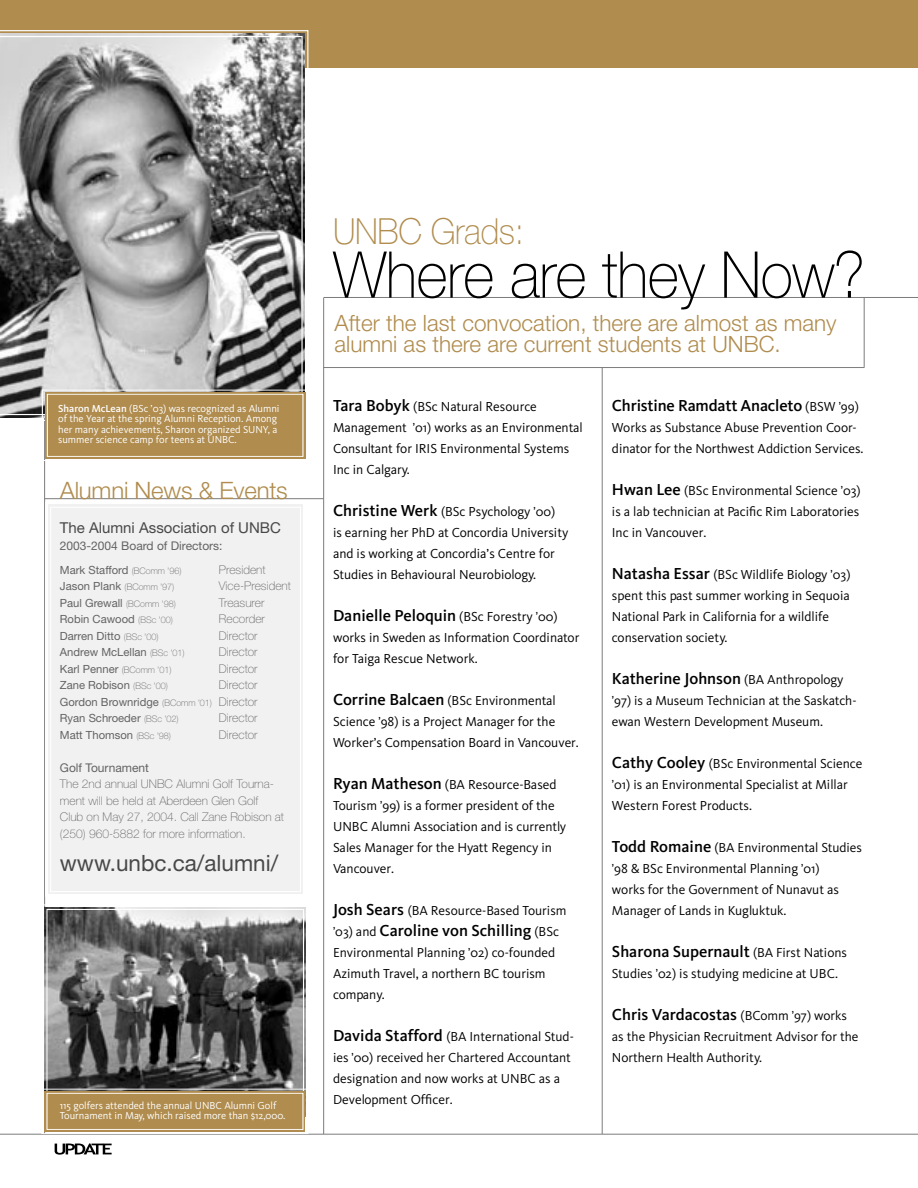
<style>
.page{position:relative;width:918px;height:1188px;background:#fff}
.page>*{position:absolute;margin:0;border:0;box-sizing:border-box;transform-origin:0 0}
.t1{font:100 64.5px "Helvetica Neue LT";letter-spacing:-.01em;color:#000;scale:.93 1}
.t2{font:100 36px "Helvetica Neue LT";letter-spacing:-.01em;color:#b08c4e;scale:.93 1}
.t3{font:300 24px "Helvetica Neue LT";letter-spacing:-.01em;color:#b08c4e}
.t4{font:300 22.5px/21px "Helvetica Neue LT";color:#b08c4e}
.t5{font:22.5px "Helvetica Neue LT";color:#484848}
.t6{font:500 16.5px "Kievit";color:#000}
.t7{font:15px "Helvetica Neue LT";color:#484848}
.t8{font:13.5px/21px "Kievit";color:#000}
.t9{font:13.5px/21px "Kievit";color:#000;scale:.83 1}
.t10{font:100 12px/16.5px "Helvetica Neue LT";color:#636363}
.t11{font:12px "Helvetica Neue LT";color:#636363}
.t12{font:11.25px/16.5px "Helvetica Neue LT";color:#636363}
.t13{font:10.5px/10.5px "Kievit";color:#fff}
.s1{font-weight:500}
.s2{font-weight:100;font-size:9px}
.s3{font-weight:100;font-size:12px}
.s4{font-weight:500;font-size:16.5px}
.s5{font-weight:400;font-size:13.5px}
</style>
<div class="page">
<div style="left:0;top:0;width:918px;height:68px;background:#b08c4e"></div>
<hr style="left:44px;top:162px;width:1px;height:972px;background:#7c7c7c">
<hr style="left:323px;top:162px;width:1px;height:972px;background:#7c7c7c">
<hr style="left:602px;top:162px;width:1px;height:972px;background:#7c7c7c">
<hr style="left:0;top:1134px;width:918px;height:1px;background:#7c7c7c">
<svg style="left:55px;top:1143px;width:57px;height:12px"></svg>
<div style="left:134px;top:151px;width:766px;height:147px;background:#fff"></div>
<div style="left:45px;top:501px;width:258px;height:397px;background:#f1f1f1"></div>
<div style="left:50px;top:507px;width:251px;height:385px;border:1px solid #fff"></div>
<svg style="left:0;top:30px;width:309px;height:388px"></svg>
<svg style="left:0;top:36px;width:303px;height:379px;background:#999"></svg>
<svg style="left:41px;top:389px;width:268px;height:72px;background:#b4935b"></svg>
<div style="left:47px;top:394px;width:256px;height:63px;border:1px solid #fff"></div>
<hr style="left:45px;top:498px;width:279px;height:1px;background:#7c7c7c">
<svg style="left:44px;top:904px;width:262px;height:184px;background:#666"></svg>
<div style="left:47px;top:909px;width:257px;height:207px;border:1px solid #fff"></div>
<svg style="left:41px;top:1088px;width:268px;height:46px;background:#b2945f"></svg>
<div style="left:47px;top:1093px;width:256px;height:37px;border:1px solid #fff"></div>
<div style="left:595px;top:298px;width:33px;height:69px;background:#fff"></div>
<hr style="left:323px;top:297px;width:595px;height:1px;background:#7c7c7c">
<hr style="left:323px;top:367px;width:541px;height:1px;background:#7c7c7c">
<hr style="left:864px;top:297px;width:1px;height:71px;background:#7c7c7c">
<p class="t13" style="left:58px;top:403px;width:223px"><span class="s1">Sharon McLean</span> (BSc ’03) was recognized as Alumni of the Year at the spring Alumni Reception. Among her many achievements, Sharon organized SUNY, a summer science camp for teens at UNBC.</p>
<h3 class="t3" style="left:60px;top:476px;width:229px">Alumni News &amp; Events</h3>
<p class="t7" style="left:60px;top:519px;width:223px">The Alumni Association of UNBC</p>
<p class="t11" style="left:60px;top:539px;width:164px">2003-2004 Board of Directors:</p>
<p class="t12" style="left:60px;top:562px;width:123px">Mark Stafford <span class="s2">(BComm ’96)</span></p>
<p class="t10" style="left:219px;top:561px;width:48px">President</p>
<p class="t12" style="left:60px;top:578px;width:116px">Jason Plank <span class="s2">(BComm ’97)</span></p>
<p class="t10" style="left:219px;top:578px;width:74px">Vice-President</p>
<p class="t12" style="left:60px;top:595px;width:118px">Paul Grewall <span class="s2">(BComm ’98)</span></p>
<p class="t10" style="left:219px;top:594px;width:47px">Treasurer</p>
<p class="t12" style="left:60px;top:611px;width:115px">Robin Cawood <span class="s2">(BSc ’00)</span></p>
<p class="t10" style="left:219px;top:611px;width:48px">Recorder</p>
<p class="t12" style="left:60px;top:628px;width:100px">Darren Ditto <span class="s2">(BSc ’00)</span></p>
<p class="t10" style="left:219px;top:627px;width:40px">Director</p>
<p class="t12" style="left:60px;top:644px;width:126px">Andrew McLellan <span class="s2">(BSc ’01)</span></p>
<p class="t10" style="left:219px;top:644px;width:40px">Director</p>
<p class="t12" style="left:60px;top:661px;width:113px">Karl Penner <span class="s2">(BComm ’01)</span></p>
<p class="t10" style="left:219px;top:660px;width:40px">Director</p>
<p class="t12" style="left:60px;top:677px;width:110px">Zane Robison <span class="s2">(BSc ’00)</span></p>
<p class="t10" style="left:219px;top:677px;width:40px">Director</p>
<p class="t12" style="left:60px;top:694px;width:199px">Gordon Brownridge <span class="s2">(BComm ’01)</span> <span class="s3">Director<br></span>Ryan Schroeder <span class="s2">(BSc ’02)</span></p>
<p class="t10" style="left:219px;top:710px;width:40px">Director</p>
<p class="t12" style="left:60px;top:727px;width:113px">Matt Thomson <span class="s2">(BSc ’98)</span></p>
<p class="t10" style="left:219px;top:726px;width:40px">Director</p>
<p class="t11" style="left:60px;top:761px;width:91px">Golf Tournament</p>
<p class="t10" style="left:60px;top:776px;width:226px">The 2nd annual UNBC Alumni Golf Tourna&shy;ment will be held at Aberdeen Glen Golf Club on May 27, 2004. Call Zane Robison at (250) 960-5882 for more information.</p>
<h3 class="t5" style="left:60px;top:850px;width:220px">www.unbc.ca/alumni/</h3>
<p class="t13" style="left:60px;top:1100px;width:227px">115 golfers attended the annual UNBC Alumni Golf<br>Tournament in May, which raised more than $12,000.</p>
<h2 class="t2" style="left:333px;top:210px;width:207px">UNBC Grads:</h2>
<h1 class="t1" style="left:333px;top:238px;width:574px">Where are they Now?</h1>
<h3 class="t4" style="left:334px;top:312px;width:504px">After the last convocation, there are almost as many alumni as there are current students at UNBC.</h3>
<p class="t8" style="left:333px;top:396px;width:251px"><span class="s4">Tara Bobyk</span> (BSc Natural Resource Management ’01) works as an Environmental Consultant for IRIS Environmental Systems Inc in Calgary.</p>
<p class="t8" style="left:333px;top:501px;width:237px"><span class="s4">Christine Werk</span> (BSc Psychology ’00)<br>is earning her PhD at Concordia University and is working at Concordia’s Centre for Studies in Behavioural Neurobiology.</p>
<p class="t6" style="left:333px;top:606px;width:226px">Danielle Peloquin <span class="s5">(BSc Forestry ’00)</span></p>
<p class="t8" style="left:333px;top:627px;width:248px">works in Sweden as Information Coordinator for Taiga Rescue Network.</p>
<p class="t8" style="left:333px;top:690px;width:247px"><span class="s4">Corrine Balcaen</span> (BSc Environmental<br>Science ’98) is a Project Manager for the<br>Worker’s Compensation Board in Vancouver.</p>
<p class="t8" style="left:333px;top:774px;width:235px"><span class="s4">Ryan Matheson</span> (BA Resource-Based Tourism ’99) is a former president of the UNBC Alumni Association and is currently Sales Manager for the Hyatt Regency in Vancouver.</p>
<p class="t8" style="left:333px;top:900px;width:235px"><span class="s4">Josh Sears</span> (BA Resource-Based Tourism</p>
<p class="t6" style="left:333px;top:921px;width:228px"><span class="s5">’03) and</span> Caroline von Schilling <span class="s5">(BSc</span></p>
<p class="t8" style="left:333px;top:942px;width:224px">Environmental Planning ’02) co-founded<br>Azimuth Travel, a northern BC tourism company.</p>
<p class="t8" style="left:333px;top:1026px;width:242px"><span class="s4">Davida Stafford</span> (BA International Stud&shy;ies ’00) received her Chartered Accountant designation and now works at UNBC as a Development Officer.</p>
<p class="t6" style="left:612px;top:396px;width:248px">Christine Ramdatt Anacleto <span class="s5">(BSW ’99)</span></p>
<p class="t8" style="left:612px;top:417px;width:253px">Works as Substance Abuse Prevention Coor&shy;dinator for the Northwest Addiction Services.</p>
<p class="t8" style="left:612px;top:480px;width:250px;text-align:justify"><span class="s4">Hwan Lee</span> (BSc Environmental Science ’03) is a lab technician at Pacific Rim Laboratories Inc in Vancouver.</p>
<p class="t8" style="left:612px;top:564px;width:240px"><span class="s4">Natasha Essar</span> (BSc Wildlife Biology ’03) spent this past summer working in Sequoia National Park in California for a wildlife conservation society.</p>
<p class="t6" style="left:612px;top:669px;width:233px">Katherine Johnson <span class="s5">(BA Anthropology</span></p>
<p class="t9" style="left:612px;top:690px;width:296px">’97) is a Museum Technician at the Saskatch&shy;ewan Western Development Museum.</p>
<p class="t8" style="left:612px;top:753px;width:252px"><span class="s4">Cathy Cooley</span> (BSc Environmental Science ’01) is an Environmental Specialist at Millar<br>Western Forest Products.</p>
<p class="t8" style="left:612px;top:837px;width:252px"><span class="s4">Todd Romaine</span> (BA Environmental Studies ’98 &amp; BSc Environmental Planning ’01)<br>works for the Government of Nunavut as Manager of Lands in Kugluktuk.</p>
<p class="t6" style="left:612px;top:942px;width:237px">Sharona Supernault <span class="s5">(BA First Nations</span></p>
<p class="t8" style="left:612px;top:963px;width:228px">Studies ’02) is studying medicine at UBC.</p>
<p class="t6" style="left:612px;top:1005px;width:237px">Chris Vardacostas <span class="s5">(BComm ’97) works</span></p>
<p class="t8" style="left:612px;top:1026px;width:248px">as the Physician Recruitment Advisor for the<br>Northern Health Authority.</p>
</div>
